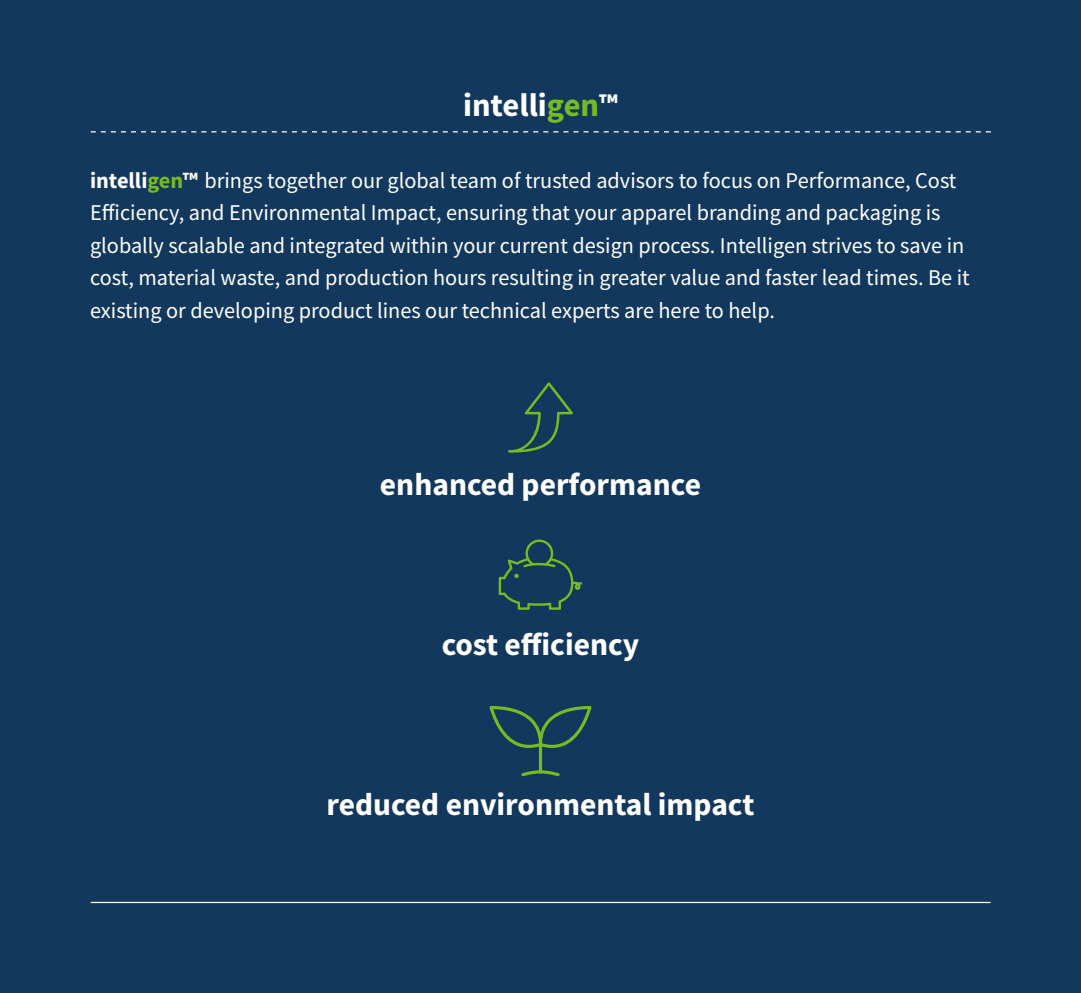
<style>
.page{position:relative;width:1081px;height:993px;background:#fff}
.page>*{position:absolute;margin:0;border:0;box-sizing:border-box;transform-origin:0 0}
.t1{font:700 32.5px "Source Sans Pro";color:#fff}
.t2{font:700 31.5px "Source Sans Pro";color:#fff}
.t3{font:22.5px/32.5px "Source Sans Pro";color:#fff}
.s1{color:#76bc21}
.s2{font-size:27.5px}
.s3{font-weight:700}
.s4{font-weight:700;color:#76bc21}
</style>
<div class="page">
<div style="left:0;top:0;width:1081px;height:992px;background:#13385d"></div>
<svg style="left:91px;top:131px;width:900px;height:1px"></svg>
<hr style="left:91px;top:901px;width:899px;height:1px;background:#fff">
<svg style="left:489px;top:706px;width:102px;height:41px"></svg>
<hr style="left:539px;top:742px;width:3px;height:31px;background:#76bc21;border-radius:2px">
<svg style="left:521px;top:770px;width:39px;height:6px"></svg>
<svg style="left:499px;top:539px;width:83px;height:70px"></svg>
<svg style="left:508px;top:382px;width:65px;height:70px"></svg>
<h1 class="t1" style="left:463px;top:83px;width:156px">intelli<span class="s1">gen</span><span class="s2">™</span></h1>
<p class="t3" style="left:90px;top:164px;width:881px"><span class="s3">intelli</span><span class="s4">gen</span><span class="s3">™</span> brings together our global team of trusted advisors to focus on Performance, Cost Efficiency, and Environmental Impact, ensuring that your apparel branding and packaging is globally scalable and integrated within your current design process. Intelligen strives to save in cost, material waste, and production hours resulting in greater value and faster lead times. Be it existing or developing product lines our technical experts are here to help.</p>
<h2 class="t2" style="left:380px;top:463px;width:322px">enhanced performance</h2>
<h2 class="t2" style="left:442px;top:623px;width:199px">cost efficiency</h2>
<h2 class="t2" style="left:326px;top:782px;width:429px">reduced environmental impact</h2>
</div>
